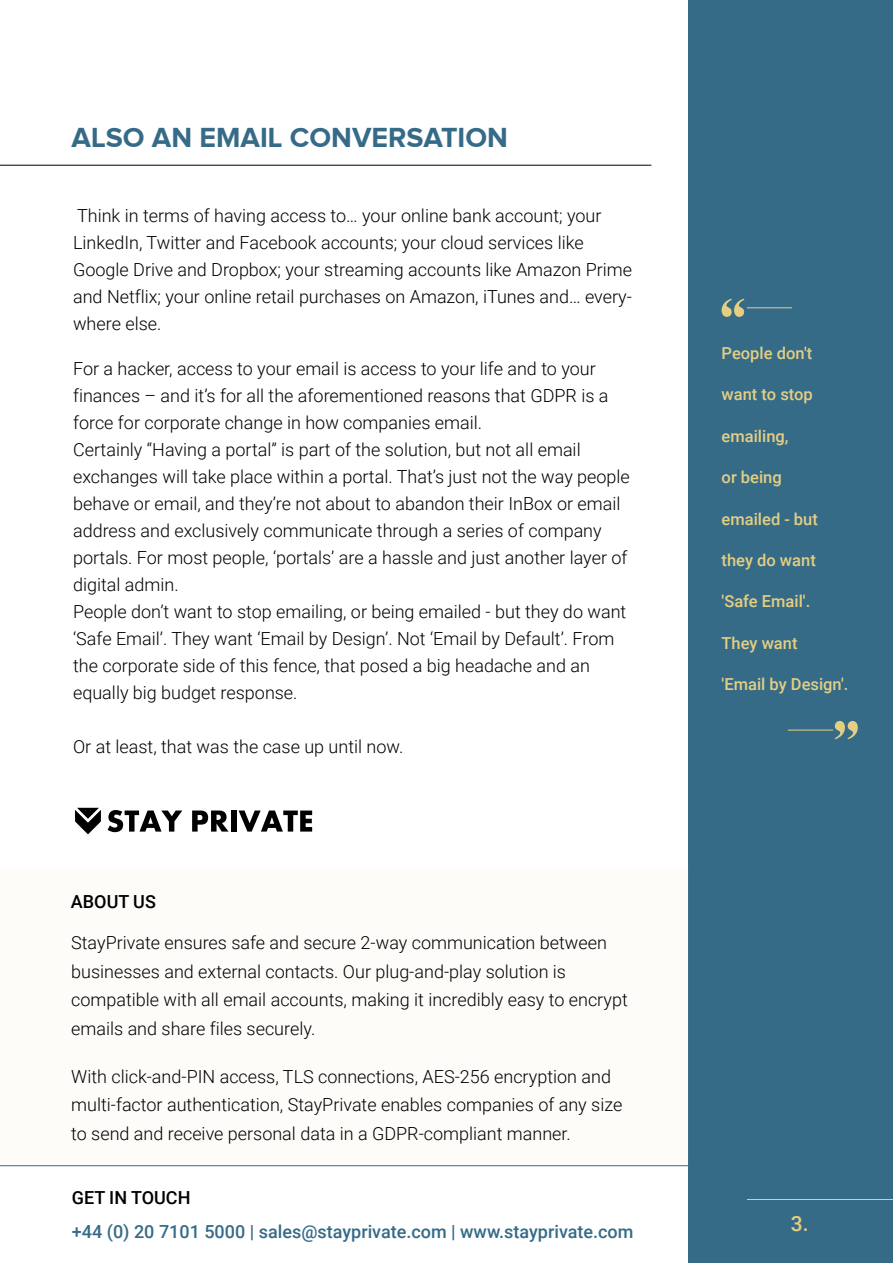
<style>
.page{position:relative;width:893px;height:1263px;background:#fff}
.page>*{position:absolute;margin:0;border:0;box-sizing:border-box;transform-origin:0 0}
.t1{font:700 28.5px "Proxima Nova A";color:#366b88}
.t2{font:500 21px "Roboto";color:#e4ce82}
.t3{font:300 18px/27px "Roboto";color:#000}
.t4{font:500 18px "Roboto";color:#366b88}
.t5{font:500 18px "Roboto";color:#000}
.t6{font:500 16.5px "Roboto";color:#e4ce82}
</style>
<div class="page">
<div style="left:689px;top:0;width:204px;height:1263px;background:#366b88"></div>
<svg style="left:722px;top:299px;width:22px;height:18px"></svg>
<svg style="left:835px;top:721px;width:23px;height:18px"></svg>
<hr style="left:788px;top:730px;width:45px;height:1px;background:#e4ce82">
<hr style="left:747px;top:1199px;width:146px;height:1px;background:#e4ce82">
<hr style="left:747px;top:307px;width:45px;height:1px;background:#e4ce82">
<hr style="left:0;top:165px;width:651px;height:1px;background:#000">
<div style="left:0;top:868px;width:689px;height:298px;background:#fdfcf9"></div>
<hr style="left:0;top:1165px;width:688px;height:1px;background:#366b88">
<svg style="left:75px;top:808px;width:26px;height:26px"></svg>
<svg style="left:108px;top:810px;width:74px;height:22px"></svg>
<svg style="left:192px;top:810px;width:36px;height:21px"></svg>
<div style="left:231px;top:810px;width:5px;height:21px;background:#000"></div>
<svg style="left:239px;top:810px;width:73px;height:21px"></svg>
<h1 class="t1" style="left:72px;top:121px;width:438px">ALSO AN EMAIL CONVERSATION</h1>
<p class="t3" style="left:73px;top:202px;width:561px">Think in terms of having access to… your online bank account; your LinkedIn, Twitter and Facebook accounts; your cloud services like Google Drive and Dropbox; your streaming accounts like Amazon Prime and Netflix; your online retail purchases on Amazon, iTunes and… every&shy;where else.</p>
<p class="t3" style="left:73px;top:355px;width:558px">For a hacker, access to your email is access to your life and to your finances – and it’s for all the aforementioned reasons that GDPR is a force for corporate change in how companies email.<br>Certainly “Having a portal” is part of the solution, but not all email exchanges will take place within a portal. That’s just not the way people behave or email, and they’re not about to abandon their InBox or email address and exclusively communicate through a series of company portals. For most people, ‘portals’ are a hassle and just another layer of digital admin.<br>People don’t want to stop emailing, or being emailed - but they do want ‘Safe Email’. They want ‘Email by Design’. Not ‘Email by Default’. From the corporate side of this fence, that posed a big headache and an equally big budget response.</p>
<p class="t3" style="left:73px;top:733px;width:332px">Or at least, that was the case up until now.</p>
<p class="t5" style="left:71px;top:889px;width:86px">ABOUT US</p>
<p class="t3" style="left:71px;top:928px;width:558px;line-height:28.5px">StayPrivate ensures safe and secure 2-way communication between businesses and external contacts. Our plug-and-play solution is compatible with all email accounts, making it incredibly easy to encrypt emails and share files securely.</p>
<p class="t3" style="left:71px;top:1061px;width:553px;line-height:28.5px">With click-and-PIN access, TLS connections, AES-256 encryption and multi-factor authentication, StayPrivate enables companies of any size to send and receive personal data in a GDPR-compliant manner.</p>
<p class="t5" style="left:72px;top:1185px;width:120px">GET IN TOUCH</p>
<p class="t4" style="left:72px;top:1219px;width:563px">+44 (0) 20 7101 5000 | sales@stayprivate.com | www.stayprivate.com</p>
<p class="t6" style="left:722px;top:342px;width:92px">People don't</p>
<p class="t6" style="left:722px;top:383px;width:93px">want to stop</p>
<p class="t6" style="left:722px;top:424px;width:68px">emailing,</p>
<p class="t6" style="left:722px;top:466px;width:62px">or being</p>
<p class="t6" style="left:722px;top:507px;width:98px">emailed - but</p>
<p class="t6" style="left:722px;top:549px;width:96px">they do want</p>
<p class="t6" style="left:722px;top:590px;width:90px">'Safe Email'.</p>
<p class="t6" style="left:722px;top:631px;width:77px">They want</p>
<p class="t6" style="left:722px;top:673px;width:128px">'Email by Design'.</p>
<p class="t2" style="left:791px;top:1208px;width:19px">3.</p>
</div>
